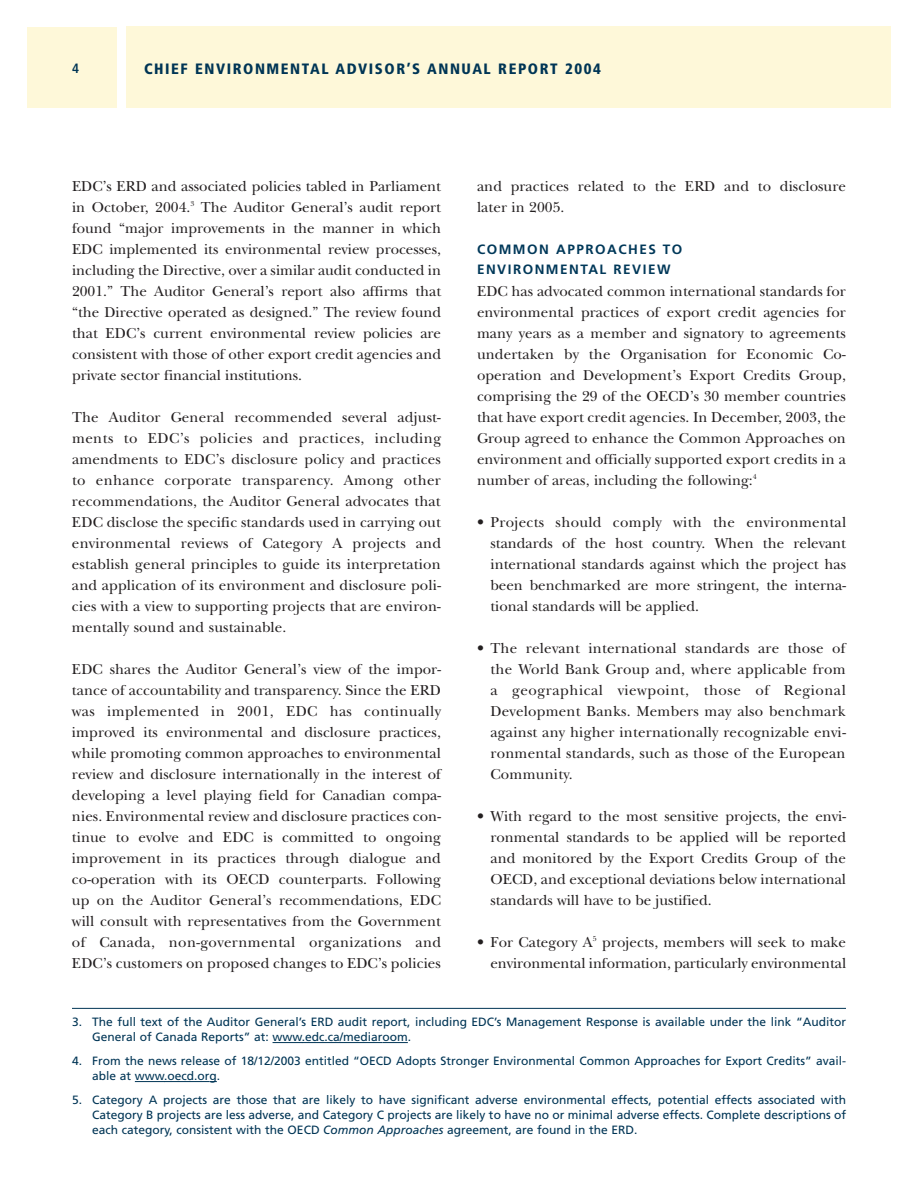
<style>
.page{position:relative;width:918px;height:1188px;background:#fff}
.page>*{position:absolute;margin:0;border:0;box-sizing:border-box;transform-origin:0 0}
.t1{font:15px/21px "New Baskerville";letter-spacing:.005em;color:#231f20;text-align:justify}
.t2{font:900 condensed 15px "Frutiger";letter-spacing:.105em;color:#003555}
.t3{font:700 13.5px/21px "Frutiger";letter-spacing:.11em;color:#003859}
.t4{font:700 condensed 13.5px "Frutiger";color:#003555}
.t5{font:12px/15px "Frutiger";color:#003555}
.s1{font-style:italic}
</style>
<div class="page">
<div style="left:126px;top:27px;width:765px;height:81px;background:#fef8d9"></div>
<div style="left:27px;top:27px;width:90px;height:81px;background:#fef8d9"></div>
<hr style="left:273px;top:1042px;width:30px;height:1px;background:#003555">
<hr style="left:302px;top:1042px;width:81px;height:1px;background:#003555">
<svg style="left:383px;top:1042px;width:25px;height:1px"></svg>
<hr style="left:135px;top:1081px;width:30px;height:1px;background:#003555">
<hr style="left:164px;top:1081px;width:46px;height:1px;background:#003555">
<hr style="left:72px;top:1008px;width:774px;height:1px;background:#003555">
<p class="t4" style="left:72px;top:63px;width:9px">4</p>
<p class="t2" style="left:144px;top:63px;width:459px">CHIEF ENVIRONMENTAL ADVISOR’S ANNUAL REPORT 2004</p>
<p class="t1" style="left:72px;top:177px;width:371px">EDC’s ERD and associated policies tabled in Parliament in October, 2004.<sup>3</sup> The Auditor General’s audit report found “major improvements in the manner in which EDC implemented its environmental review processes, including the Directive, over a similar audit conducted in 2001.” The Auditor General’s report also affirms that “the Directive operated as designed.” The review found that EDC’s current environmental review policies are consistent with those of other export credit agencies and private sector financial institutions.</p>
<p class="t1" style="left:72px;top:408px;width:371px">The Auditor General recommended several adjust&shy;ments to EDC’s policies and practices, including amendments to EDC’s disclosure policy and practices to enhance corporate transparency. Among other recommendations, the Auditor General advocates that EDC disclose the specific standards used in carrying out environmental reviews of Category A projects and establish general principles to guide its interpretation and application of its environment and disclosure poli&shy;cies with a view to supporting projects that are environ&shy;mentally sound and sustainable.</p>
<p class="t1" style="left:72px;top:660px;width:371px">EDC shares the Auditor General’s view of the impor&shy;tance of accountability and transparency. Since the ERD was implemented in 2001, EDC has continually improved its environmental and disclosure practices, while promoting common approaches to environmental review and disclosure internationally in the interest of developing a level playing field for Canadian compa&shy;nies. Environmental review and disclosure practices con&shy;tinue to evolve and EDC is committed to ongoing improvement in its practices through dialogue and co-operation with its OECD counterparts. Following up on the Auditor General’s recommendations, EDC will consult with representatives from the Government of Canada, non-governmental organizations and EDC’s customers on proposed changes to EDC’s policies</p>
<p class="t1" style="left:477px;top:177px;width:371px">and practices related to the ERD and to disclosure later in 2005.</p>
<p class="t3" style="left:477px;top:239px;width:207px">COMMON APPROACHES TO<br>ENVIRONMENTAL REVIEW</p>
<p class="t1" style="left:477px;top:282px;width:370px">EDC has advocated common international standards for environmental practices of export credit agencies for many years as a member and signatory to agreements undertaken by the Organisation for Economic Co&shy;operation and Development’s Export Credits Group, comprising the 29 of the OECD’s 30 member countries that have export credit agencies. In December, 2003, the Group agreed to enhance the Common Approaches on environment and officially supported export credits in a number of areas, including the following:<sup>4</sup></p>
<p class="t1" style="left:490px;top:513px;width:357px;text-indent:-14px">• Projects should comply with the environmental standards of the host country. When the relevant international standards against which the project has been benchmarked are more stringent, the interna&shy;tional standards will be applied.</p>
<p class="t1" style="left:490px;top:639px;width:357px;text-indent:-14px">• The relevant international standards are those of the World Bank Group and, where applicable from a geographical viewpoint, those of Regional Development Banks. Members may also benchmark against any higher internationally recognizable envi&shy;ronmental standards, such as those of the European Community.</p>
<p class="t1" style="left:490px;top:807px;width:357px;text-indent:-14px">• With regard to the most sensitive projects, the envi&shy;ronmental standards to be applied will be reported and monitored by the Export Credits Group of the OECD, and exceptional deviations below international standards will have to be justified.</p>
<p class="t1" style="left:477px;top:933px;width:371px;text-align:right">• For Category A<sup>5</sup> projects, members will seek to make environmental information, particularly environmental</p>
<p class="t5" style="left:92px;top:1016px;width:755px;text-indent:-20px">3. The full text of the Auditor General’s ERD audit report, including EDC’s Management Response is available under the link “Auditor<br>General of Canada Reports” at: www.edc.ca/mediaroom.</p>
<p class="t5" style="left:92px;top:1055px;width:755px;text-indent:-20px">4. From the news release of 18/12/2003 entitled “OECD Adopts Stronger Environmental Common Approaches for Export Credits” avail&shy;able at www.oecd.org.</p>
<p class="t5" style="left:92px;top:1094px;width:756px;text-align:justify;text-indent:-20px">5. Category A projects are those that are likely to have significant adverse environmental effects, potential effects associated with Category B projects are less adverse, and Category C projects are likely to have no or minimal adverse effects. Complete descriptions of each category, consistent with the OECD <span class="s1">Common Approaches</span> agreement, are found in the ERD.</p>
</div>
